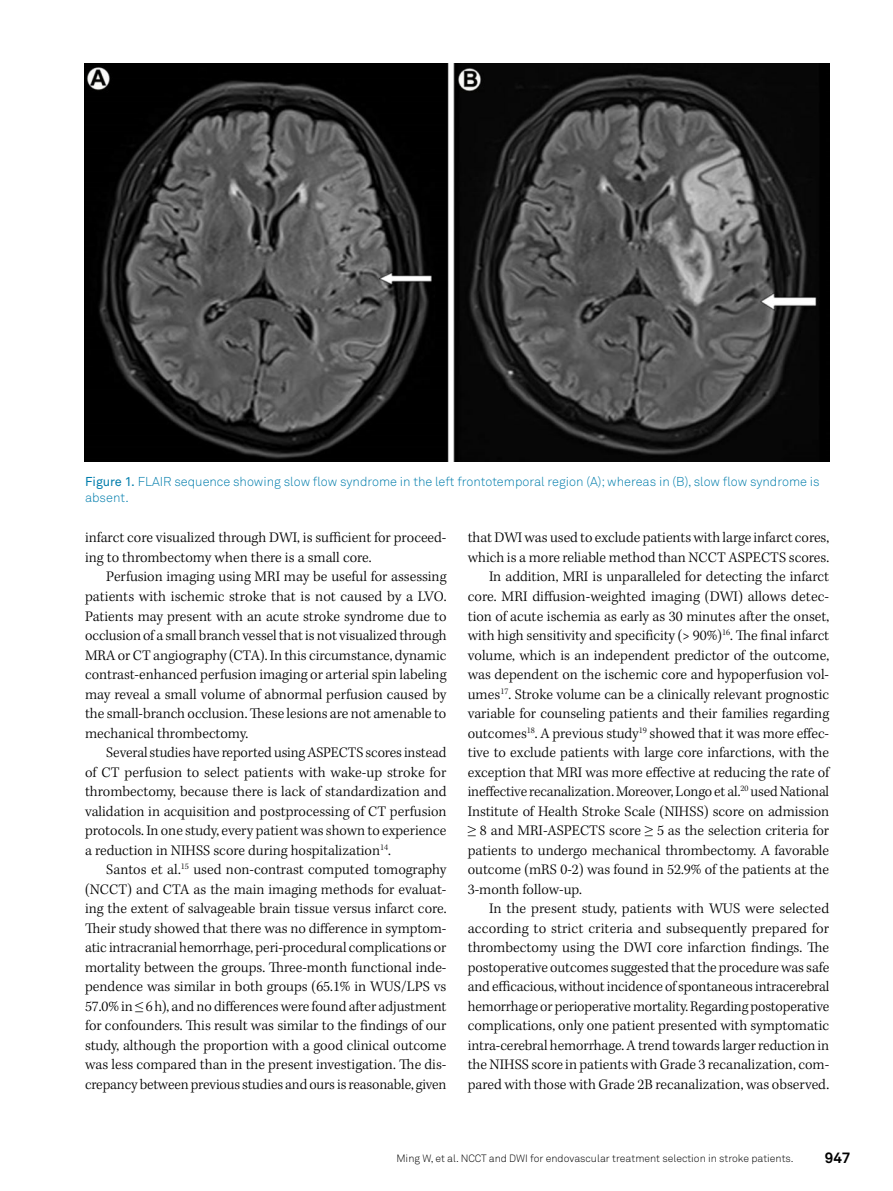
<style>
.page{position:relative;width:893px;height:1191px;background:#fff}
.page>*{position:absolute;margin:0;border:0;box-sizing:border-box;transform-origin:0 0}
.t1{font:300 15px/19.5px "Kepler Std";color:#000;text-align:justify}
.t2{font:700 15px "Akkurat Pro";color:#000}
.t3{font:12.75px/15.3px "Akkurat Light Pro";color:#007dac}
.t4{font:10.5px "Akkurat Light Pro";color:#000}
.s1{font-family:"Akkurat Pro"}
.s2{font-family:"Times New Roman";font-weight:400}
</style>
<div class="page">
<img style="left:84px;top:64px;width:745px;height:397px">
<p class="t3" style="left:85px;top:474px;width:736px"><span class="s1">Figure 1.</span> FLAIR sequence showing slow flow syndrome in the left frontotemporal region (A); whereas in (B), slow flow syndrome is absent.</p>
<p class="t1" style="left:85px;top:528px;width:363px">infarct core visualized through DWI, is sufficient for proceed&shy;ing to thrombectomy when there is a small core.</p>
<p class="t1" style="left:85px;top:567px;width:363px;text-indent:21px">Perfusion imaging using MRI may be useful for assessing patients with ischemic stroke that is not caused by a LVO.<br>Patients may present with an acute stroke syndrome due to occlusion of a small branch vessel that is not visualized through MRA or CT angiography (CTA). In this circumstance, dynamic contrast-enhanced perfusion imaging or arterial spin labeling may reveal a small volume of abnormal perfusion caused by the small-branch occlusion. These lesions are not amenable to mechanical thrombectomy.</p>
<p class="t1" style="left:85px;top:743px;width:363px;text-indent:21px">Several studies have reported using ASPECTS scores instead of CT perfusion to select patients with wake-up stroke for thrombectomy, because there is lack of standardization and validation in acquisition and postprocessing of CT perfusion protocols. In one study, every patient was shown to experience a reduction in NIHSS score during hospitalization<sup>14</sup>.</p>
<p class="t1" style="left:85px;top:860px;width:363px;text-indent:21px">Santos et al.<sup>15</sup> used non-contrast computed tomography (NCCT) and CTA as the main imaging methods for evaluat&shy;ing the extent of salvageable brain tissue versus infarct core.<br>Their study showed that there was no difference in symptom&shy;atic intracranial hemorrhage, peri-procedural complications or mortality between the groups. Three-month functional inde&shy;pendence was similar in both groups (65.1% in WUS/LPS vs 57.0% in <span class="s2">≤</span> 6h), and no differences were found after adjustment for confounders. This result was similar to the findings of our study, although the proportion with a good clinical outcome was less compared than in the present investigation. The dis&shy;crepancy between previous studies and ours is reasonable, given</p>
<p class="t1" style="left:468px;top:528px;width:363px">that DWI was used to exclude patients with large infarct cores,</p>
<p class="t1" style="left:468px;top:548px;width:363px">which is a more reliable method than NCCT ASPECTS scores.</p>
<p class="t1" style="left:489px;top:567px;width:342px">In addition, MRI is unparalleled for detecting the infarct</p>
<p class="t1" style="left:468px;top:587px;width:363px">core. MRI diffusion-weighted imaging (DWI) allows detec-</p>
<p class="t1" style="left:468px;top:606px;width:363px">tion of acute ischemia as early as 30 minutes after the onset,</p>
<p class="t1" style="left:468px;top:626px;width:363px">with high sensitivity and specificity (&gt; 90%)<sup>16</sup>. The final infarct</p>
<p class="t1" style="left:468px;top:645px;width:363px">volume, which is an independent predictor of the outcome,</p>
<p class="t1" style="left:468px;top:665px;width:363px">was dependent on the ischemic core and hypoperfusion vol-</p>
<p class="t1" style="left:468px;top:684px;width:363px">umes<sup>17</sup>. Stroke volume can be a clinically relevant prognostic</p>
<p class="t1" style="left:468px;top:704px;width:363px">variable for counseling patients and their families regarding</p>
<p class="t1" style="left:468px;top:723px;width:363px">outcomes<sup>18</sup>. A previous study<sup>19</sup> showed that it was more effec-</p>
<p class="t1" style="left:468px;top:743px;width:363px">tive to exclude patients with large core infarctions, with the</p>
<p class="t1" style="left:468px;top:762px;width:363px">exception that MRI was more effective at reducing the rate of</p>
<p class="t1" style="left:468px;top:782px;width:363px">ineffective recanalization. Moreover, Longo et al.<sup>20</sup> used National</p>
<p class="t1" style="left:468px;top:801px;width:363px">Institute of Health Stroke Scale (NIHSS) score on admission</p>
<p class="t1" style="left:468px;top:821px;width:363px"><span class="s2">≥</span> 8 and MRI-ASPECTS score <span class="s2">≥</span> 5 as the selection criteria for</p>
<p class="t1" style="left:468px;top:840px;width:363px">patients to undergo mechanical thrombectomy. A favorable</p>
<p class="t1" style="left:468px;top:860px;width:363px">outcome (mRS 0-2) was found in 52.9% of the patients at the</p>
<p class="t1" style="left:468px;top:879px;width:116px">3-month follow-up.</p>
<p class="t1" style="left:489px;top:899px;width:342px">In the present study, patients with WUS were selected</p>
<p class="t1" style="left:468px;top:918px;width:363px">according to strict criteria and subsequently prepared for</p>
<p class="t1" style="left:468px;top:938px;width:363px">thrombectomy using the DWI core infarction findings. The</p>
<p class="t1" style="left:468px;top:957px;width:363px">postoperative outcomes suggested that the procedure was safe</p>
<p class="t1" style="left:468px;top:977px;width:363px">and efficacious, without incidence of spontaneous intracerebral</p>
<p class="t1" style="left:468px;top:996px;width:363px">hemorrhage or perioperative mortality. Regarding postoperative</p>
<p class="t1" style="left:468px;top:1016px;width:363px">complications, only one patient presented with symptomatic</p>
<p class="t1" style="left:468px;top:1035px;width:363px">intra-cerebral hemorrhage. A trend towards larger reduction in</p>
<p class="t1" style="left:468px;top:1055px;width:363px">the NIHSS score in patients with Grade 3 recanalization, com-</p>
<p class="t1" style="left:468px;top:1074px;width:363px">pared with those with Grade 2B recanalization, was observed.</p>
<p class="t4" style="left:396px;top:1151px;width:399px">Ming W, et al. NCCT and DWI for endovascular treatment selection in stroke patients.</p>
<p class="t2" style="left:825px;top:1148px;width:27px">947</p>
</div>
